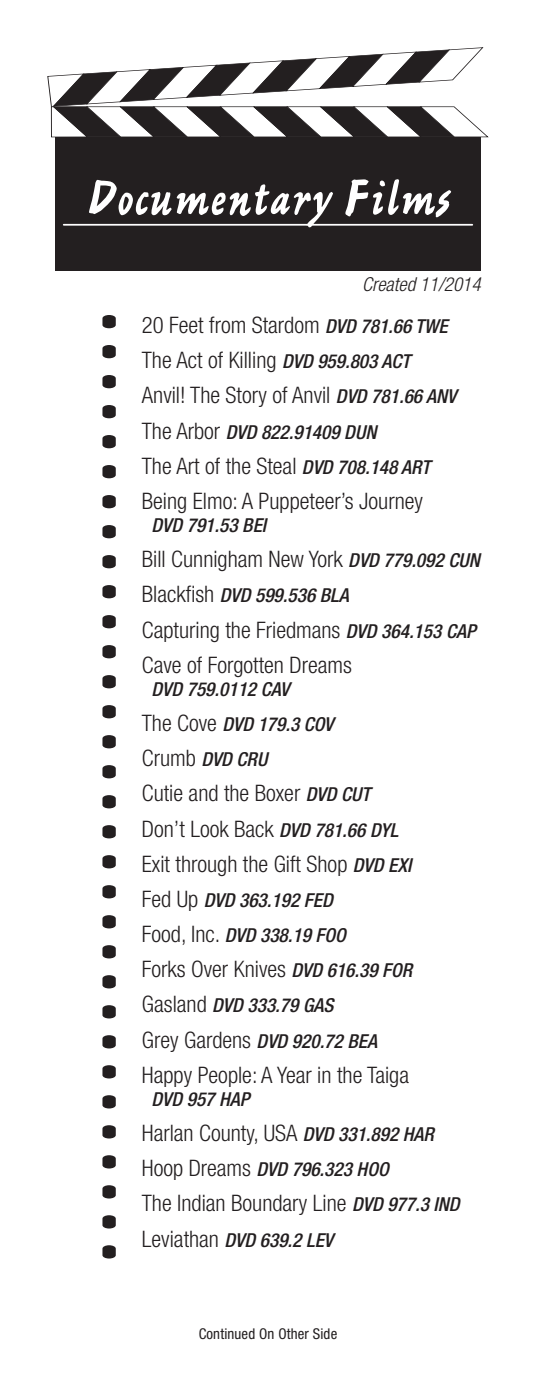
<style>
.page{position:relative;width:536px;height:1386px;background:#fff}
.page>*{position:absolute;margin:0;border:0;box-sizing:border-box;transform-origin:0 0}
.genre{font:52.5px "Ashley Script";color:#fff}
.t1{font:300 condensed 22.75px "Helvetica Neue";color:#231f20}
.t2{font:italic 500 condensed 19.25px "Helvetica Neue";color:#231f20}
.t3{font:italic 300 condensed 19.25px "Helvetica Neue";color:#231f20}
.t4{font:condensed 14.88px "Helvetica Neue";letter-spacing:.01em;color:#231f20}
.s1{font-weight:500;font-style:italic;font-size:19.25px}
.s2{font-weight:300;font-style:normal;font-size:22.75px}
</style>
<div class="page">
<svg style="left:102px;top:525px;width:14px;height:13px"></svg>
<svg style="left:102px;top:555px;width:14px;height:13px"></svg>
<svg style="left:102px;top:585px;width:14px;height:13px"></svg>
<svg style="left:102px;top:495px;width:14px;height:13px"></svg>
<svg style="left:102px;top:465px;width:14px;height:13px"></svg>
<svg style="left:102px;top:675px;width:14px;height:13px"></svg>
<svg style="left:102px;top:705px;width:14px;height:13px"></svg>
<svg style="left:102px;top:735px;width:14px;height:13px"></svg>
<svg style="left:102px;top:645px;width:14px;height:13px"></svg>
<svg style="left:102px;top:615px;width:14px;height:13px"></svg>
<svg style="left:102px;top:825px;width:14px;height:13px"></svg>
<svg style="left:102px;top:855px;width:14px;height:13px"></svg>
<svg style="left:102px;top:885px;width:14px;height:13px"></svg>
<svg style="left:102px;top:795px;width:14px;height:13px"></svg>
<svg style="left:102px;top:765px;width:14px;height:13px"></svg>
<svg style="left:102px;top:975px;width:14px;height:13px"></svg>
<svg style="left:102px;top:1005px;width:14px;height:13px"></svg>
<svg style="left:102px;top:1035px;width:14px;height:13px"></svg>
<svg style="left:102px;top:945px;width:14px;height:13px"></svg>
<svg style="left:102px;top:915px;width:14px;height:13px"></svg>
<svg style="left:102px;top:1125px;width:14px;height:14px"></svg>
<svg style="left:102px;top:375px;width:14px;height:13px"></svg>
<svg style="left:102px;top:1155px;width:14px;height:14px"></svg>
<svg style="left:102px;top:1215px;width:14px;height:14px"></svg>
<svg style="left:102px;top:405px;width:14px;height:13px"></svg>
<svg style="left:102px;top:435px;width:14px;height:13px"></svg>
<svg style="left:102px;top:1095px;width:14px;height:14px"></svg>
<svg style="left:102px;top:345px;width:14px;height:13px"></svg>
<svg style="left:102px;top:1065px;width:14px;height:13px"></svg>
<svg style="left:102px;top:315px;width:14px;height:13px"></svg>
<svg style="left:102px;top:1185px;width:14px;height:14px"></svg>
<svg style="left:102px;top:1245px;width:14px;height:14px"></svg>
<div style="left:55px;top:137px;width:425px;height:134px;background:#231f20"></div>
<svg style="left:47px;top:47px;width:441px;height:90px"></svg>
<hr style="left:64px;top:224px;width:408px;height:2px;background:#fff">
<p class="genre" style="left:86px;top:168px;width:365px">Documentary Films</p>
<p class="t3" style="left:362px;top:273px;width:120px">Created 11/2014</p>
<p class="t1" style="left:142px;top:312px;width:307px">20 Feet from Stardom <span class="s1">DVD 781.66 TWE</span></p>
<p class="t1" style="left:142px;top:347px;width:270px">The Act of Killing <span class="s1">DVD 959.803 ACT</span></p>
<p class="t1" style="left:142px;top:382px;width:316px">Anvil! The Story of Anvil <span class="s1">DVD 781.66 ANV</span></p>
<p class="t2" style="left:142px;top:420px;width:236px"><span class="s2">The Arbor</span> DVD 822.91409 DUN</p>
<p class="t1" style="left:142px;top:453px;width:290px">The Art of the Steal <span class="s1">DVD 708.148 ART</span></p>
<p class="t1" style="left:142px;top:488px;width:282px">Being Elmo: A Puppeteer’s Journey</p>
<p class="t2" style="left:151px;top:514px;width:116px">DVD 791.53 BEI</p>
<p class="t1" style="left:142px;top:546px;width:339px">Bill Cunnigham New York <span class="s1">DVD 779.092 CUN</span></p>
<p class="t2" style="left:142px;top:584px;width:208px"><span class="s2">Blackfish</span> DVD 599.536 BLA</p>
<p class="t1" style="left:142px;top:617px;width:335px">Capturing the Friedmans <span class="s1">DVD 364.153 CAP</span></p>
<p class="t1" style="left:142px;top:652px;width:211px">Cave of Forgotten Dreams</p>
<p class="t2" style="left:151px;top:678px;width:139px">DVD 759.0112 CAV</p>
<p class="t2" style="left:142px;top:713px;width:193px"><span class="s2">The Cove</span> DVD 179.3 COV</p>
<p class="t2" style="left:142px;top:748px;width:127px"><span class="s2">Crumb</span> DVD CRU</p>
<p class="t1" style="left:142px;top:780px;width:230px">Cutie and the Boxer <span class="s1">DVD CUT</span></p>
<p class="t1" style="left:142px;top:815px;width:258px">Don’t Look Back <span class="s1">DVD 781.66 DYL</span></p>
<p class="t1" style="left:142px;top:851px;width:271px">Exit through the Gift Shop <span class="s1">DVD EXI</span></p>
<p class="t2" style="left:142px;top:889px;width:192px"><span class="s2">Fed Up</span> DVD 363.192 FED</p>
<p class="t2" style="left:142px;top:924px;width:205px"><span class="s2">Food, Inc.</span> DVD 338.19 FOO</p>
<p class="t1" style="left:142px;top:956px;width:272px">Forks Over Knives <span class="s1">DVD 616.39 FOR</span></p>
<p class="t2" style="left:142px;top:994px;width:193px"><span class="s2">Gasland</span> DVD 333.79 GAS</p>
<p class="t2" style="left:142px;top:1029px;width:236px"><span class="s2">Grey Gardens</span> DVD 920.72 BEA</p>
<p class="t1" style="left:142px;top:1062px;width:269px">Happy People: A Year in the Taiga</p>
<p class="t2" style="left:151px;top:1088px;width:99px">DVD 957 HAP</p>
<p class="t1" style="left:142px;top:1120px;width:293px">Harlan County, USA <span class="s1">DVD 331.892 HAR</span></p>
<p class="t2" style="left:142px;top:1158px;width:248px"><span class="s2">Hoop Dreams</span> DVD 796.323 HOO</p>
<p class="t1" style="left:142px;top:1190px;width:319px">The Indian Boundary Line <span class="s1">DVD 977.3 IND</span></p>
<p class="t2" style="left:142px;top:1228px;width:193px"><span class="s2">Leviathan</span> DVD 639.2 LEV</p>
<p class="t4" style="left:199px;top:1325px;width:140px">Continued On Other Side</p>
</div>
